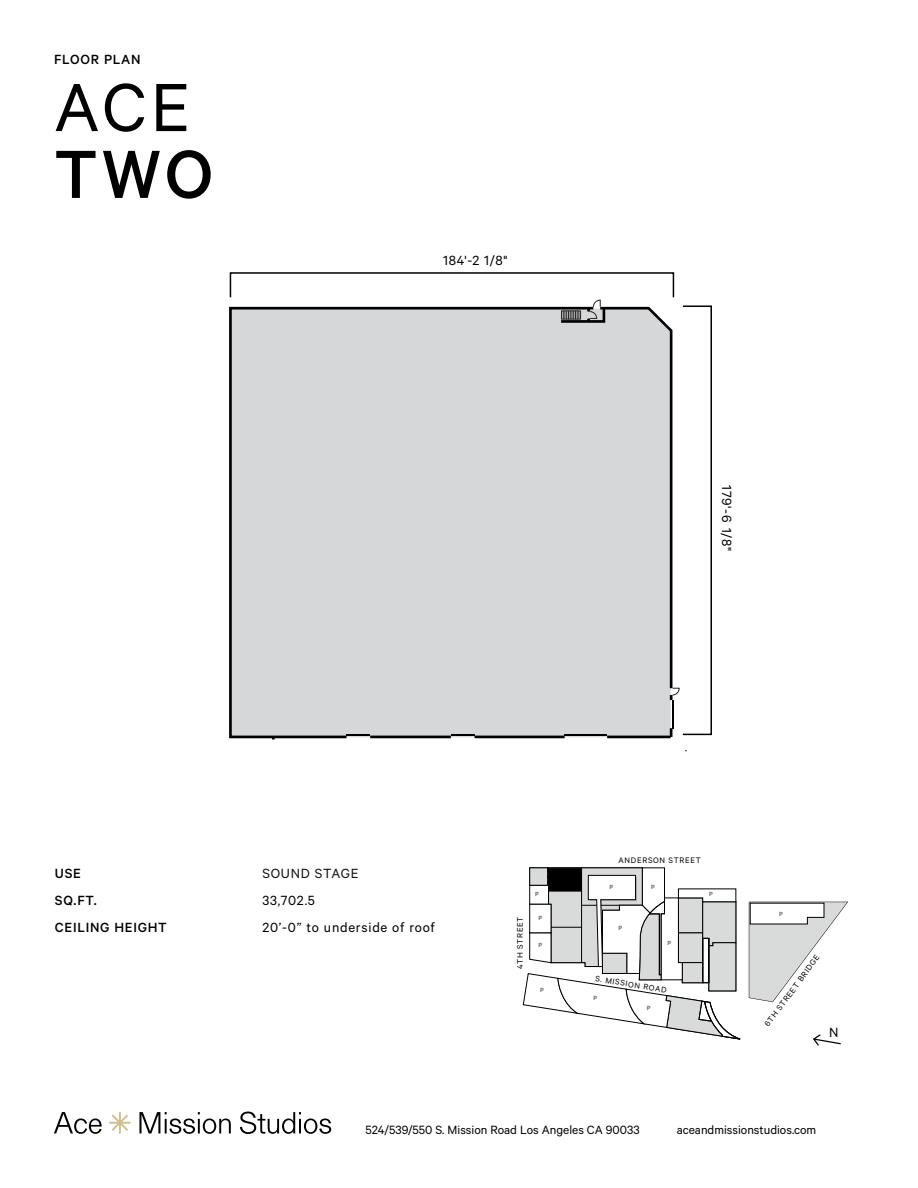
<style>
.page{position:relative;width:918px;height:1188px;background:#fff}
.page>*{position:absolute;margin:0;border:0;box-sizing:border-box;transform-origin:0 0}
.t1{font:76.65px "Calibre";color:#000}
.t2{font:500 76.65px "Calibre";color:#000}
.t3{font:15px "Calibre";letter-spacing:.05em;color:#000}
.t4{font:500 15px "Calibre";letter-spacing:.05em;color:#000}
.t5{font:15px "Calibre";letter-spacing:.05em;color:#0f0f0f}
.t6{font:13.5px "Calibre";color:#000}
.t7{font:9px "Calibre";letter-spacing:.075em;color:#000}
.t8{font:700 6.75px "Calibre";color:#82807a}
</style>
<div class="page">
<svg style="left:54px;top:1112px;width:48px;height:22px"></svg>
<svg style="left:109px;top:1112px;width:22px;height:21px"></svg>
<svg style="left:139px;top:1112px;width:92px;height:22px"></svg>
<svg style="left:240px;top:1112px;width:91px;height:22px"></svg>
<svg style="left:523px;top:867px;width:325px;height:179px"></svg>
<div style="left:229px;top:306px;width:336px;height:434px;background:#d5d7d8"></div>
<hr style="left:370px;top:736px;width:81px;height:2px;background:#000">
<hr style="left:475px;top:736px;width:90px;height:2px;background:#000">
<hr style="left:607px;top:736px;width:64px;height:2px;background:#000">
<svg style="left:558px;top:300px;width:122px;height:437px;background:#d1d2d3"></svg>
<div style="left:230px;top:272px;width:444px;height:26px;border:2px solid #000"></div>
<div style="left:682px;top:305px;width:30px;height:430px;border:2px solid #000"></div>
<p class="t4" style="left:54px;top:50px;width:88px">FLOOR PLAN</p>
<h1 class="t1" style="left:54px;top:63px;width:138px">ACE</h1>
<h1 class="t2" style="left:54px;top:129px;width:161px">TWO</h1>
<p class="t3" style="left:443px;top:252px;width:66px">184'-2 1/8"</p>
<p class="t3" style="left:736px;top:485px;width:67px;rotate:90deg">179'-6 1/8"</p>
<p class="t4" style="left:55px;top:865px;width:28px">USE</p>
<p class="t5" style="left:262px;top:865px;width:98px">SOUND STAGE</p>
<p class="t4" style="left:55px;top:892px;width:43px">SQ.FT.</p>
<p class="t3" style="left:262px;top:892px;width:54px">33,702.5</p>
<p class="t4" style="left:55px;top:919px;width:114px">CEILING HEIGHT</p>
<p class="t3" style="left:262px;top:919px;width:174px">20’-0” to underside of roof</p>
<p class="t7" style="left:515px;top:969px;width:54px;rotate:-90deg">4TH STREET</p>
<p class="t8" style="left:535px;top:890px;width:5px">P</p>
<p class="t8" style="left:539px;top:914px;width:5px">P</p>
<p class="t8" style="left:539px;top:941px;width:5px">P</p>
<p class="t8" style="left:540px;top:986px;width:5px">P</p>
<p class="t7" style="left:619px;top:855px;width:84px">ANDERSON STREET</p>
<p class="t8" style="left:609px;top:883px;width:5px">P</p>
<p class="t8" style="left:651px;top:883px;width:5px">P</p>
<p class="t8" style="left:709px;top:890px;width:5px">P</p>
<p class="t8" style="left:619px;top:924px;width:5px">P</p>
<p class="t8" style="left:667px;top:939px;width:5px">P</p>
<p class="t7" style="left:596px;top:973px;width:73px;rotate:9deg">S. MISSION ROAD</p>
<p class="t8" style="left:593px;top:994px;width:5px">P</p>
<p class="t8" style="left:647px;top:1004px;width:5px">P</p>
<p class="t8" style="left:779px;top:910px;width:5px">P</p>
<p class="t7" style="left:762px;top:1023px;width:88px;rotate:-54deg">6TH STREET BRIDGE</p>
<p class="t3" style="left:829px;top:1023px;width:11px">N</p>
<p class="t6" style="left:365px;top:1122px;width:276px">524/539/550 S. Mission Road Los Angeles CA 90033</p>
<p class="t6" style="left:677px;top:1122px;width:141px">aceandmissionstudios.com</p>
</div>
